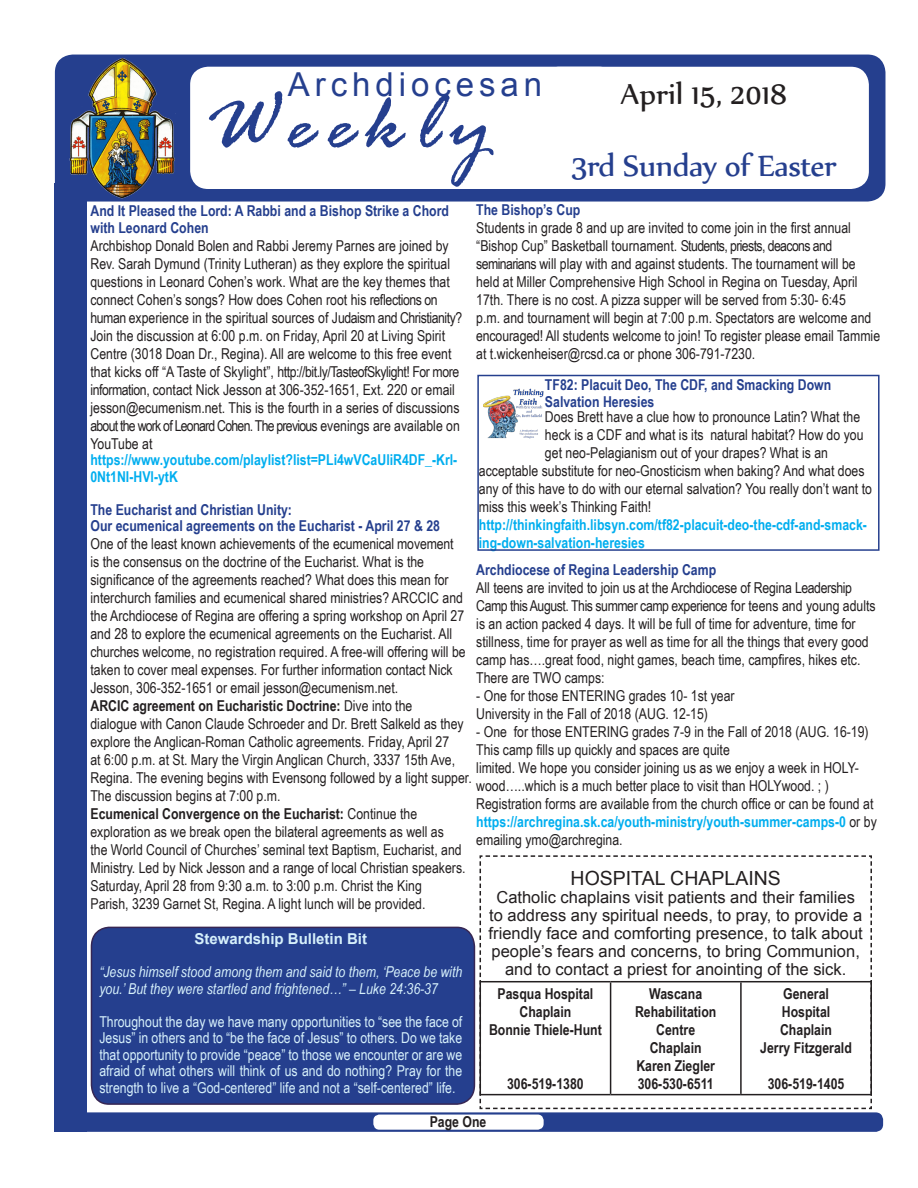
<style>
.page{position:relative;width:918px;height:1188px;background:#fff}
.page>*{position:absolute;margin:0;border:0;box-sizing:border-box;transform-origin:0 0}
.t1{font:italic 88.5px "Rage";letter-spacing:.13em;color:#253f8e}
.t2{font:36px "Nyala";letter-spacing:-.01em;color:#253f8e}
.t3{font:34.5px "Nyala";color:#231f20}
.t4{font:33px "Arial";letter-spacing:.15em;color:#253f8e}
.t5{font:19.5px "Arial";color:#231f20}
.t6{font:16.5px/18px "Arial";color:#231f20;text-align:center}
.t7{font:15px/18px "Arial Narrow";color:#231f20}
.t8{font:15px/16.5px "Arial Narrow";color:#d6f0fb;text-align:justify}
.t9{font:700 15px/18px "Arial Narrow";color:#231f20;text-align:center}
.t10{font:700 15px/16.5px "Arial Narrow";color:#253f8e}
.t11{font:700 15px/16.5px "Arial Narrow";color:#00aeef}
.t12{font:italic 15px/16.5px "Arial Narrow";color:#d6f0fb}
.t13{font:700 15px "Arial";color:#d6f0fb}
.s1{font-weight:400}
.s2{font-weight:700;color:#00aeef}
</style>
<div class="page">
<div style="left:54px;top:183px;width:33px;height:949px;background:#253f8e"></div>
<div style="left:55px;top:55px;width:830px;height:147px;background:#253f8e;border-radius:18px"></div>
<img style="left:59px;top:54px;width:124px;height:148px">
<div style="left:190px;top:67px;width:427px;height:122px;background:#fff;border-radius:18px"></div>
<div style="left:540px;top:67px;width:329px;height:122px;background:#fff;border-radius:18px"></div>
<div style="left:55px;top:1112px;width:828px;height:20px;background:#253f8e;border-radius:8px"></div>
<div style="left:373px;top:1115px;width:171px;height:15px;background:#fff;border-radius:6px"></div>
<div style="left:91px;top:927px;width:383px;height:177px;background:#253f8e;border-radius:18px"></div>
<div style="left:91px;top:927px;width:384px;height:178px;border:2px solid #372754;border-radius:18px"></div>
<div style="left:477px;top:375px;width:403px;height:176px;border:2px solid #253f8e"></div>
<img style="left:484px;top:388px;width:60px;height:51px">
<svg style="left:479px;top:855px;width:393px;height:255px"></svg>
<p class="t4" style="left:288px;top:63px;width:256px">Archdiocesan</p>
<p class="t1" style="left:205px;top:76px;width:288px">Weekly</p>
<p class="t3" style="left:621px;top:73px;width:168px">April 15, 2018</p>
<p class="t2" style="left:571px;top:144px;width:267px">3rd Sunday of Easter</p>
<p class="t10" style="left:476px;top:201px;width:106px">The Bishop’s Cup</p>
<p class="t7" style="left:476px;top:218px;width:376px">Students in grade 8 and up are invited to come join in the first annual “Bishop Cup” Basketball tournament. Students, priests, deacons and</p>
<p class="t7" style="left:476px;top:254px;width:405px">seminarians will play with and against students. The tournament will be held at Miller Comprehensive High School in Regina on Tuesday, April 17th. There is no cost. A pizza supper will be served from 5:30- 6:45<br>p.m. and tournament will begin at 7:00 p.m. Spectators are welcome and encouraged! All students welcome to join! To register please email Tammie at t.wickenheiser@rcsd.ca or phone 306-791-7230.</p>
<p class="t10" style="left:90px;top:202px;width:360px">And It Pleased the Lord: A Rabbi and a Bishop Strike a Chord with Leonard Cohen</p>
<p class="t7" style="left:90px;top:236px;width:361px;text-align:justify">Archbishop Donald Bolen and Rabbi Jeremy Parnes are joined by Rev. Sarah Dymund (Trinity Lutheran) as they explore the spiritual questions in Leonard Cohen’s work. What are the key themes that connect Cohen’s songs? How does Cohen root his reflections on</p>
<p class="t7" style="left:90px;top:308px;width:373px">human experience in the spiritual sources of Judaism and Christianity?<br>Join the discussion at 6:00 p.m. on Friday, April 20 at Living Spirit Centre (3018 Doan Dr., Regina). All are welcome to this free event that kicks off “A Taste of Skylight”, http://bit.ly/TasteofSkylight! For more information, contact Nick Jesson at 306-352-1651, Ext. 220 or email</p>
<p class="t7" style="left:90px;top:398px;width:371px;text-align:justify">jesson@ecumenism.net. This is the fourth in a series of discussions about the work of Leonard Cohen. The previous evenings are available on YouTube at</p>
<p class="t11" style="left:90px;top:451px;width:368px">https://www.youtube.com/playlist?list=PLi4wVCaUliR4DF_-Krl-<br>0Nt1NI-HVl-ytK</p>
<p class="t10" style="left:90px;top:501px;width:203px">The Eucharist and Christian Unity:</p>
<p class="t10" style="left:90px;top:517px;width:351px">Our ecumenical agreements on the Eucharist - April 27 &amp; 28</p>
<p class="t7" style="left:90px;top:535px;width:377px">One of the least known achievements of the ecumenical movement is the consensus on the doctrine of the Eucharist. What is the significance of the agreements reached? What does this mean for interchurch families and ecumenical shared ministries? ARCCIC and the Archdiocese of Regina are offering a spring workshop on April 27 and 28 to explore the ecumenical agreements on the Eucharist. All churches welcome, no registration required. A free-will offering will be taken to cover meal expenses. For further information contact Nick Jesson, 306-352-1651 or email jesson@ecumenism.net.</p>
<p class="t9" style="left:90px;top:696px;width:323px">ARCIC agreement on Eucharistic Doctrine: <span class="s1">Dive into the</span></p>
<p class="t7" style="left:90px;top:715px;width:383px">dialogue with Canon Claude Schroeder and Dr. Brett Salkeld as they explore the Anglican-Roman Catholic agreements. Friday, April 27<br>at 6:00 p.m. at St. Mary the Virgin Anglican Church, 3337 15th Ave, Regina. The evening begins with Evensong followed by a light supper.<br>The discussion begins at 7:00 p.m.</p>
<p class="t9" style="left:90px;top:804px;width:328px">Ecumenical Convergence on the Eucharist: <span class="s1">Continue the</span></p>
<p class="t7" style="left:90px;top:823px;width:377px">exploration as we break open the bilateral agreements as well as<br>the World Council of Churches’ seminal text Baptism, Eucharist, and Ministry. Led by Nick Jesson and a range of local Christian speakers.<br>Saturday, April 28 from 9:30 a.m. to 3:00 p.m. Christ the King</p>
<p class="t7" style="left:90px;top:895px;width:337px">Parish, 3239 Garnet St, Regina. A light lunch will be provided.</p>
<p class="t10" style="left:545px;top:376px;width:288px">TF82: Placuit Deo, The CDF, and Smacking Down</p>
<p class="t10" style="left:545px;top:392px;width:111px">Salvation Heresies</p>
<p class="t7" style="left:545px;top:407px;width:320px">Does Brett have a clue how to pronounce Latin? What the heck is a CDF and what is its natural habitat? How do you get neo-Pelagianism out of your drapes? What is an</p>
<p class="t7" style="left:479px;top:461px;width:395px">acceptable substitute for neo-Gnosticism when baking? And what does any of this have to do with our eternal salvation? You really don’t want to miss this week’s Thinking Faith!</p>
<p class="t11" style="left:479px;top:515px;width:390px;line-height:18px">http://thinkingfaith.libsyn.com/tf82-placuit-deo-the-cdf-and-smack&shy;ing-down-salvation-heresies</p>
<p class="t10" style="left:476px;top:561px;width:241px">Archdiocese of Regina Leadership Camp</p>
<p class="t7" style="left:476px;top:578px;width:401px">All teens are invited to join us at the Archdiocese of Regina Leadership Camp this August. This summer camp experience for teens and young adults is an action packed 4 days. It will be full of time for adventure, time for stillness, time for prayer as well as time for all the things that every good camp has….great food, night games, beach time, campfires, hikes etc.<br>There are TWO camps:</p>
<p class="t7" style="left:476px;top:686px;width:260px">- One for those ENTERING grades 10- 1st year</p>
<p class="t7" style="left:476px;top:704px;width:233px">University in the Fall of 2018 (AUG. 12-15)</p>
<p class="t7" style="left:476px;top:722px;width:394px">- One for those ENTERING grades 7-9 in the Fall of 2018 (AUG. 16-19)</p>
<p class="t7" style="left:476px;top:740px;width:255px">This camp fills up quickly and spaces are quite</p>
<p class="t7" style="left:476px;top:758px;width:402px">limited. We hope you consider joining us as we enjoy a week in HOLY&shy;wood…..which is a much better place to visit than HOLYwood. ; )<br>Registration forms are available from the church office or can be found at <span class="s2">https://archregina.sk.ca/youth-ministry/youth-summer-camps-0</span> or by emailing ymo@archregina.</p>
<p class="t5" style="left:571px;top:865px;width:212px">HOSPITAL CHAPLAINS</p>
<p class="t6" style="left:489px;top:888px;width:376px">Catholic chaplains visit patients and their families to address any spiritual needs, to pray, to provide a friendly face and comforting presence, to talk about people’s fears and concerns, to bring Communion, and to contact a priest for anointing of the sick.</p>
<p class="t9" style="left:498px;top:984px;width:97px">Pasqua Hospital</p>
<p class="t9" style="left:519px;top:1002px;width:53px">Chaplain</p>
<p class="t9" style="left:489px;top:1020px;width:114px">Bonnie Thiele-Hunt</p>
<p class="t13" style="left:195px;top:929px;width:174px">Stewardship Bulletin Bit</p>
<p class="t12" style="left:99px;top:963px;width:364px">“Jesus himself stood among them and said to them, ‘Peace be with you.’ But they were startled and frightened…” – Luke 24:36-37</p>
<p class="t8" style="left:99px;top:1012px;width:364px">Throughout the day we have many opportunities to “see the face of</p>
<p class="t8" style="left:99px;top:1029px;width:365px">Jesus” in others and to “be the face of Jesus” to others. Do we take that opportunity to provide “peace” to those we encounter or are we afraid of what others will think of us and do nothing? Pray for the strength to live a “God-centered” life and not a “self-centered” life.</p>
<p class="t9" style="left:783px;top:984px;width:47px">General</p>
<p class="t9" style="left:782px;top:1002px;width:50px">Hospital</p>
<p class="t9" style="left:780px;top:1020px;width:53px">Chaplain</p>
<p class="t9" style="left:760px;top:1038px;width:93px">Jerry Fitzgerald</p>
<p class="t9" style="left:768px;top:1074px;width:78px">306-519-1405</p>
<p class="t9" style="left:649px;top:984px;width:54px">Wascana</p>
<p class="t9" style="left:635px;top:1002px;width:83px">Rehabilitation<br>Centre</p>
<p class="t9" style="left:650px;top:1038px;width:53px">Chaplain</p>
<p class="t9" style="left:636px;top:1056px;width:80px">Karen Ziegler</p>
<p class="t9" style="left:638px;top:1074px;width:77px">306-530-6511</p>
<p class="t9" style="left:507px;top:1074px;width:78px">306-519-1380</p>
<p class="t9" style="left:430px;top:1112px;width:58px">Page One</p>
</div>
